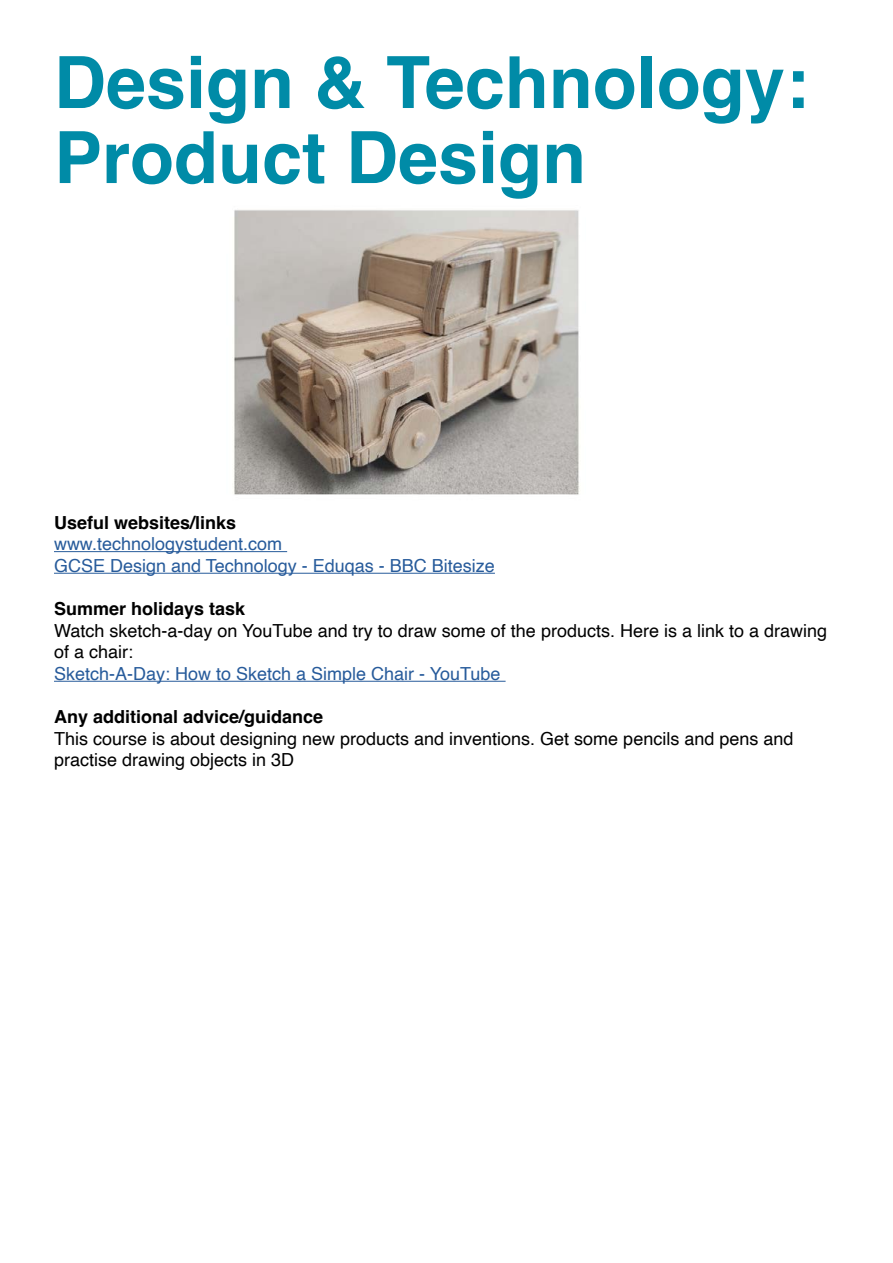
<style>
.page{position:relative;width:893px;height:1263px;background:#fff}
.page>*{position:absolute;margin:0;border:0;box-sizing:border-box;transform-origin:0 0}
.t1{font:700 72px/75px "Helvetica";color:#008ba7}
.t2{font:18px/21.6px "Helvetica";color:#000}
.t3{font:18px/21.6px "Helvetica";color:#275b9b}
.t4{font:700 18px "Helvetica";color:#000}
</style>
<div class="page">
<hr style="left:54px;top:551px;width:233px;height:1px;background:#275b9b">
<hr style="left:54px;top:573px;width:441px;height:1px;background:#275b9b">
<hr style="left:54px;top:681px;width:452px;height:1px;background:#275b9b">
<img style="left:234px;top:210px;width:346px;height:285px">
<h1 class="t1" style="left:54px;top:53px;width:756px">Design &amp; Technology:<br>Product Design</h1>
<p class="t4" style="left:54px;top:511px;width:184px">Useful websites/links</p>
<p class="t3" style="left:54px;top:534px;width:442px">www.technologystudent.com<br>GCSE Design and Technology - Eduqas - BBC Bitesize</p>
<p class="t4" style="left:54px;top:598px;width:193px">Summer holidays task</p>
<p class="t2" style="left:54px;top:620px;width:775px">Watch sketch-a-day on YouTube and try to draw some of the products. Here is a link to a drawing of a chair:</p>
<p class="t3" style="left:54px;top:663px;width:448px">Sketch-A-Day: How to Sketch a Simple Chair - YouTube</p>
<p class="t4" style="left:54px;top:706px;width:271px">Any additional advice/guidance</p>
<p class="t2" style="left:54px;top:728px;width:741px">This course is about designing new products and inventions. Get some pencils and pens and practise drawing objects in 3D</p>
</div>
